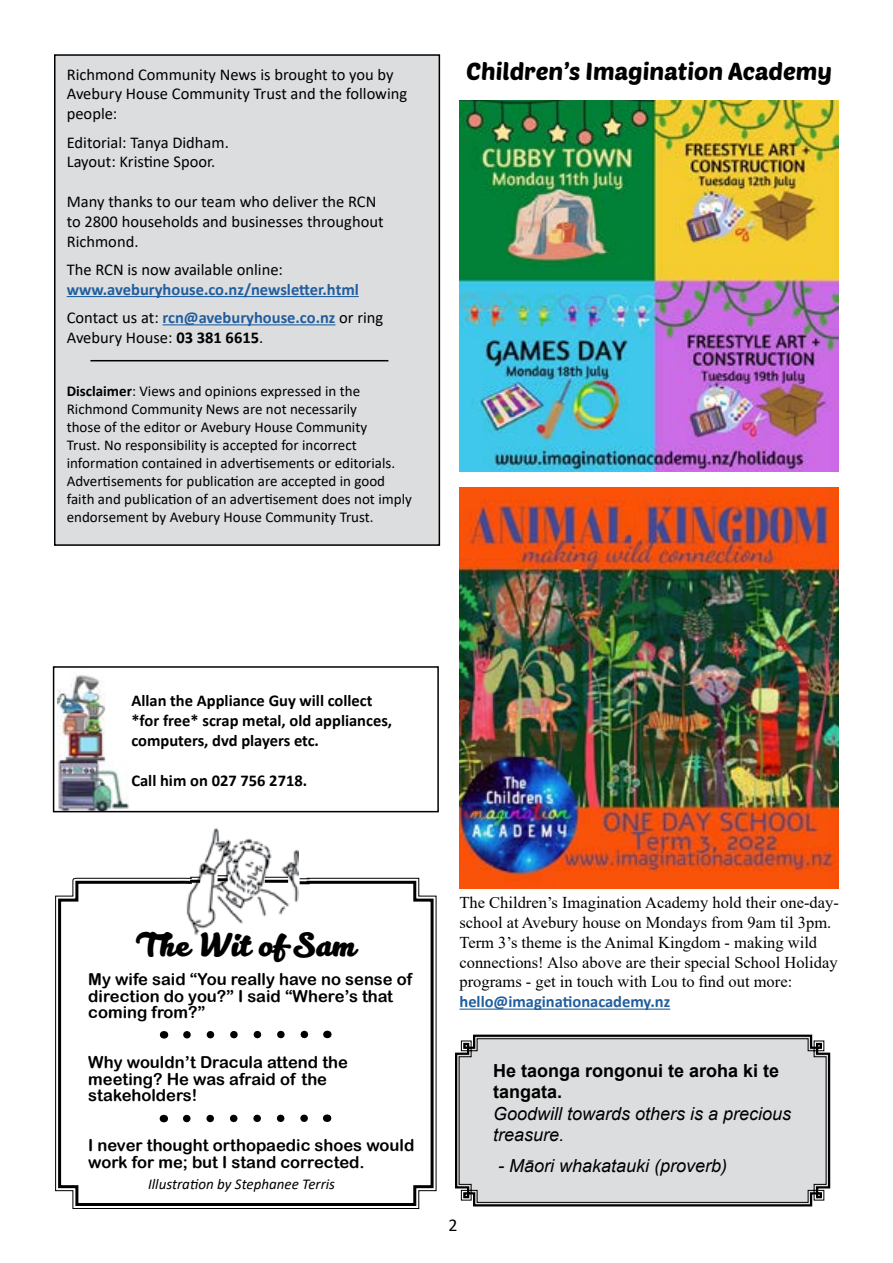
<style>
.page{position:relative;width:893px;height:1263px;background:#fff}
.page>*{position:absolute;margin:0;border:0;box-sizing:border-box;transform-origin:0 0}
.t1{font:700 33px "Kitten";color:#000}
.t2{font:24px "Poetsen One";color:#000}
.t3{font:italic 18px/21.6px "Arial";color:#000}
.t4{font:700 18px/21.6px "Arial";color:#000}
.t5{font:18px "Calibri";color:#000}
.t6{font:16.5px/19.8px "Calibri";color:#000}
.t7{font:16.5px/19.8px "Times New Roman";color:#000}
.t8{font:16.5px/16.5px "Arial Rounded MT Bold";color:#000}
.t9{font:700 16.5px/19.8px "Calibri";color:#000}
.t10{font:700 16.5px/28.3px "Calibri";color:#215e9e}
.t11{font:15px/18px "Calibri";color:#000}
.t12{font:italic 15px "Calibri";color:#000}
.s1{font-weight:400;color:#000}
.s2{font-weight:700}
</style>
<div class="page">
<div style="left:55px;top:55px;width:384px;height:490px;background:#dcddde"></div>
<div style="left:54px;top:54px;width:386px;height:492px;border:2px solid #000"></div>
<hr style="left:67px;top:296px;width:292px;height:1px;background:#215e9e">
<hr style="left:163px;top:324px;width:172px;height:1px;background:#215e9e">
<img style="left:190px;top:828px;width:108px;height:49px">
<svg style="left:55px;top:877px;width:382px;height:332px"></svg>
<hr style="left:265px;top:880px;width:23px;height:3px;background:#000">
<svg style="left:265px;top:877px;width:23px;height:1px"></svg>
<svg style="left:190px;top:877px;width:10px;height:6px"></svg>
<svg style="left:207px;top:872px;width:21px;height:9px"></svg>
<svg style="left:300px;top:878px;width:10px;height:6px"></svg>
<img style="left:58px;top:675px;width:71px;height:134px">
<div style="left:53px;top:666px;width:386px;height:146px;border:2px solid #000"></div>
<hr style="left:90px;top:360px;width:298px;height:1px;background:#000">
<svg style="left:455px;top:1034px;width:376px;height:173px;background:#727373"></svg>
<div style="left:458px;top:1038px;width:369px;height:165px;background:#dcddde"></div>
<img style="left:459px;top:488px;width:380px;height:400px">
<img style="left:459px;top:100px;width:380px;height:372px">
<hr style="left:459px;top:1008px;width:211px;height:2px;background:#215e9e">
<p class="t6" style="left:67px;top:64px;width:342px">Richmond Community News is brought to you by<br>Avebury House Community Trust and the following people:</p>
<p class="t6" style="left:67px;top:132px;width:164px">Editorial: Tanya Didham.<br>Layout: Kristine Spoor.</p>
<p class="t6" style="left:67px;top:191px;width:318px">Many thanks to our team who deliver the RCN to 2800 households and businesses throughout<br>Richmond.</p>
<p class="t6" style="left:67px;top:259px;width:218px">The RCN is now available online:</p>
<p class="t10" style="left:67px;top:275px;width:318px">www.aveburyhouse.co.nz/newsletter.html<br><span class="s1">Contact us at:</span> rcn@aveburyhouse.co.nz <span class="s1">or ring</span></p>
<p class="t6" style="left:67px;top:327px;width:198px">Avebury House: <span class="s2">03 381 6615</span>.</p>
<p class="t11" style="left:67px;top:381px;width:347px"><span class="s2">Disclaimer</span>: Views and opinions expressed in the Richmond Community News are not necessarily<br>those of the editor or Avebury House Community<br>Trust. No responsibility is accepted for incorrect information contained in advertisements or editorials.<br>Advertisements for publication are accepted in good faith and publication of an advertisement does not imply endorsement by Avebury House Community Trust.</p>
<h2 class="t2" style="left:466px;top:56px;width:367px">Children’s Imagination Academy</h2>
<p class="t9" style="left:131px;top:691px;width:262px">Allan the Appliance Guy will collect *for free* scrap metal, old appliances, computers, dvd players etc.</p>
<p class="t9" style="left:131px;top:770px;width:177px">Call him on 027 756 2718.</p>
<h1 class="t1" style="left:137px;top:925px;width:221px">The Wit of Sam</h1>
<p class="t8" style="left:88px;top:971px;width:325px">My wife said “You really have no sense of direction do you?” I said “Where’s that coming from?”</p>
<p class="t8" style="left:88px;top:1054px;width:261px">Why wouldn’t Dracula attend the meeting? He was afraid of the stakeholders!</p>
<p class="t8" style="left:88px;top:1137px;width:327px">I never thought orthopaedic shoes would work for me; but I stand corrected.</p>
<p class="t12" style="left:148px;top:1173px;width:188px">Illustration by Stephanee Terris</p>
<p class="t7" style="left:459px;top:892px;width:381px">The Children’s Imagination Academy hold their one-day&shy;school at Avebury house on Mondays from 9am til 3pm.<br>Term 3’s theme is the Animal Kingdom - making wild connections! Also above are their special School Holiday programs - get in touch with Lou to find out more:</p>
<p class="t10" style="left:459px;top:987px;width:212px">hello@imaginationacademy.nz</p>
<p class="t5" style="left:448px;top:1212px;width:11px">2</p>
<p class="t4" style="left:493px;top:1060px;width:288px">He taonga rongonui te aroha ki te tangata.</p>
<p class="t3" style="left:493px;top:1103px;width:300px">Goodwill towards others is a precious treasure.</p>
<p class="t3" style="left:498px;top:1155px;width:231px">- Māori whakatauki (proverb)</p>
</div>
